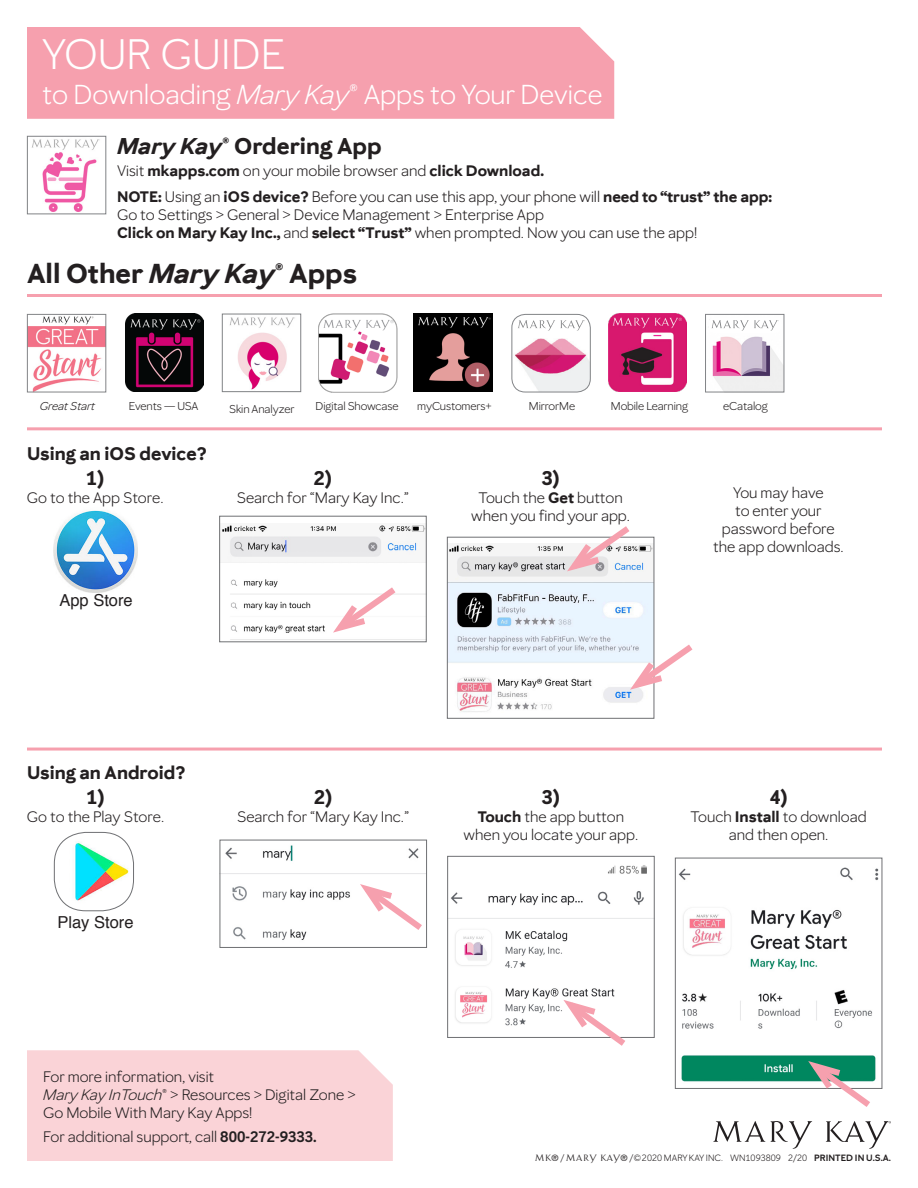
<style>
.page{position:relative;width:918px;height:1188px;background:#fff}
.page>*{position:absolute;margin:0;border:0;box-sizing:border-box;transform-origin:0 0}
.t1{font:42px "Mary Kay Sans";color:#fff}
.t2{font:27px "Mary Kay Sans";color:#fff}
.t3{font:700 27px "Mary Kay Sans";color:#231f20}
.t4{font:700 22.5px "Mary Kay Sans";color:#231f20}
.t5{font:700 19.5px "Mary Kay Sans";color:#231f20}
.t6{font:700 18px "Mary Kay Sans";color:#231f20}
.t7{font:16.5px "Helvetica";color:#231f20}
.t8{font:15px/18px "Mary Kay Sans";color:#231f20;text-align:center}
.t9{font:11.25px "Mary Kay Sans";letter-spacing:-.01em;color:#231f20}
.t10{font:italic 11.25px "Mary Kay Sans";letter-spacing:-.015em;color:#231f20}
.t11{font:9px "Mary Kay Sans";color:#231f20}
.s1{font-style:italic}
.s2{font-weight:700}
.s3{font-weight:600}
</style>
<div class="page">
<div style="left:27px;top:27px;width:587px;height:92px;background:#f6a0ae"></div>
<div style="left:27px;top:1050px;width:366px;height:111px;background:#fad3d7"></div>
<img style="left:229px;top:317px;width:66px;height:73px">
<div style="left:222px;top:314px;width:79px;height:78px;border:1px solid #808285"></div>
<img style="left:414px;top:313px;width:79px;height:79px">
<img style="left:125px;top:314px;width:79px;height:78px">
<img style="left:608px;top:314px;width:78px;height:78px">
<img style="left:318px;top:314px;width:79px;height:78px">
<img style="left:29px;top:316px;width:75px;height:74px">
<div style="left:27px;top:314px;width:79px;height:78px;border:1px solid #828487"></div>
<img style="left:512px;top:314px;width:78px;height:78px">
<div style="left:512px;top:314px;width:79px;height:78px;border:1px solid #828487;border-radius:14px"></div>
<div style="left:515px;top:317px;width:73px;height:16px;background:#fff;border-radius:6px"></div>
<svg style="left:518px;top:320px;width:67px;height:11px"></svg>
<svg style="left:705px;top:314px;width:80px;height:79px"></svg>
<hr style="left:27px;top:427px;width:855px;height:3px;background:#f6a0ae">
<img style="left:54px;top:832px;width:80px;height:79px">
<div style="left:54px;top:832px;width:80px;height:79px;border:1px solid #6f7073;border-radius:31px"></div>
<img style="left:222px;top:845px;width:203px;height:95px">
<div style="left:220px;top:840px;width:207px;height:108px;border:1px solid #6f7073"></div>
<img style="left:449px;top:865px;width:203px;height:161px">
<div style="left:447px;top:856px;width:207px;height:182px;border:1px solid #6f7073"></div>
<img style="left:678px;top:867px;width:201px;height:215px">
<div style="left:675px;top:858px;width:207px;height:231px;border:1px solid #6f7073"></div>
<img style="left:53px;top:510px;width:85px;height:82px">
<img style="left:221px;top:525px;width:203px;height:115px">
<div style="left:219px;top:516px;width:207px;height:126px;border:1px solid #6f7073"></div>
<img style="left:449px;top:544px;width:203px;height:168px">
<div style="left:447px;top:537px;width:207px;height:181px;border:1px solid #6f7073"></div>
<img style="left:32px;top:139px;width:68px;height:73px">
<div style="left:27px;top:136px;width:79px;height:78px;border:1px solid #808285"></div>
<hr style="left:27px;top:294px;width:855px;height:3px;background:#f6a0ae">
<hr style="left:27px;top:748px;width:855px;height:3px;background:#f6a0ae">
<svg style="left:623px;top:639px;width:70px;height:56px"></svg>
<svg style="left:560px;top:526px;width:76px;height:50px"></svg>
<svg style="left:326px;top:581px;width:76px;height:57px"></svg>
<svg style="left:556px;top:995px;width:76px;height:51px"></svg>
<svg style="left:353px;top:879px;width:74px;height:57px"></svg>
<svg style="left:801px;top:1056px;width:76px;height:51px"></svg>
<svg style="left:713px;top:1121px;width:99px;height:28px"></svg>
<svg style="left:826px;top:1121px;width:65px;height:28px"></svg>
<h1 class="t1" style="left:42px;top:29px;width:245px">YOUR GUIDE</h1>
<h2 class="t2" style="left:42px;top:78px;width:562px">to Downloading <span class="s1">Mary Kay</span>® Apps to Your Device</h2>
<h3 class="t4" style="left:117px;top:132px;width:266px"><span class="s1">Mary Kay</span>® Ordering App</h3>
<p class="t8" style="left:117px;top:158px;width:657px;line-height:25.5px;text-align:left">Visit <span class="s2">mkapps.com</span> on your mobile browser and <span class="s2">click Download.<br>NOTE:</span> Using an <span class="s2">iOS device?</span> Before you can use this app, your phone will <span class="s2">need to “trust” the app:</span></p>
<p class="t8" style="left:117px;top:206px;width:582px;text-align:left">Go to Settings &gt; General &gt; Device Management &gt; Enterprise App<br><span class="s2">Click on Mary Kay Inc.,</span> and <span class="s2">select “Trust”</span> when prompted. Now you can use the app!</p>
<h2 class="t3" style="left:27px;top:257px;width:331px">All Other <span class="s1">Mary Kay</span>® Apps</h2>
<p class="t10" style="left:40px;top:400px;width:57px">Great Start</p>
<p class="t9" style="left:129px;top:400px;width:71px">Events — USA</p>
<p class="t9" style="left:316px;top:400px;width:84px">Digital Showcase</p>
<p class="t9" style="left:417px;top:400px;width:76px">myCustomers+</p>
<p class="t9" style="left:529px;top:400px;width:48px">MirrorMe</p>
<p class="t9" style="left:611px;top:400px;width:79px">Mobile Learning</p>
<p class="t9" style="left:723px;top:400px;width:46px">eCatalog</p>
<p class="t6" style="left:27px;top:443px;width:181px">Using an iOS device?</p>
<h3 class="t5" style="left:86px;top:466px;width:19px">1)</h3>
<p class="t8" style="left:27px;top:488px;width:138px">Go to the App Store.</p>
<p class="t7" style="left:59px;top:588px;width:75px">App Store</p>
<h3 class="t5" style="left:314px;top:466px;width:19px">2)</h3>
<p class="t8" style="left:237px;top:488px;width:174px">Search for “Mary Kay Inc.”</p>
<h3 class="t5" style="left:542px;top:466px;width:19px">3)</h3>
<p class="t8" style="left:471px;top:488px;width:160px">Touch the <span class="s2">Get</span> button when you find your app.</p>
<p class="t8" style="left:713px;top:484px;width:132px">You may have<br>to enter your password before the app downloads.</p>
<p class="t6" style="left:27px;top:762px;width:160px">Using an Android?</p>
<h3 class="t5" style="left:87px;top:785px;width:19px">1)</h3>
<p class="t8" style="left:27px;top:807px;width:139px">Go to the Play Store.</p>
<p class="t7" style="left:57px;top:909px;width:78px">Play Store</p>
<h3 class="t5" style="left:314px;top:785px;width:19px">2)</h3>
<p class="t8" style="left:237px;top:807px;width:174px">Search for “Mary Kay Inc.”</p>
<h3 class="t5" style="left:542px;top:785px;width:19px">3)</h3>
<p class="t8" style="left:464px;top:807px;width:176px"><span class="s2">Touch</span> the app button when you locate your app.</p>
<h3 class="t5" style="left:770px;top:785px;width:19px">4)</h3>
<p class="t8" style="left:691px;top:807px;width:178px">Touch <span class="s2">Install</span> to download and then open.</p>
<p class="t8" style="left:43px;top:1068px;width:314px;text-align:left">For more information, visit<br><span class="s1">Mary Kay InTouch</span>® &gt; Resources &gt; Digital Zone &gt;<br>Go Mobile With Mary Kay Apps!</p>
<p class="t8" style="left:43px;top:1128px;width:275px">For additional support, call <span class="s3">800-272-9333.</span></p>
<p class="t11" style="left:535px;top:1152px;width:357px">π / µ / ©2020 MARY KAY INC. WN1093809 2/20 <span class="s3">PRINTED IN U.S.A.</span></p>
</div>
